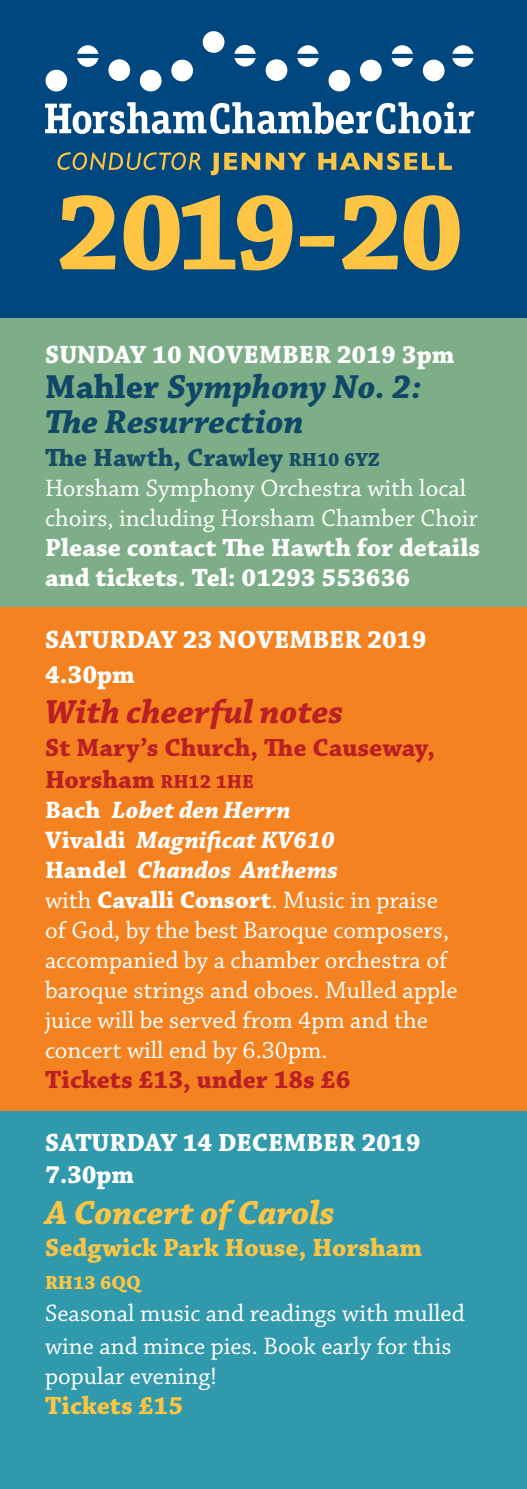
<style>
.page{position:relative;width:527px;height:1489px;background:#fff}
.page>*{position:absolute;margin:0;border:0;box-sizing:border-box;transform-origin:0 0}
.t1{font:700 114.75px "Chaparral Pro";letter-spacing:-.05em;color:#fec544}
.t2{font:italic 700 35px/35px "Chaparral Pro";color:#0e4866}
.t3{font:italic 700 35px "Chaparral Pro";color:#ba1f24}
.t4{font:italic 700 35px "Chaparral Pro";color:#fec544}
.t5{font:700 26.25px/30px "Chaparral Pro";color:#fff}
.t6{font:700 26.25px/32.5px "Chaparral Pro";color:#ba1f24}
.t7{font:700 26.25px "Chaparral Pro";color:#fec544}
.t8{font:700 26.25px "Chaparral Pro";color:#154b65}
.t9{font:25px/30px "Chaparral Pro";color:#fff}
.t10{font:700 20px "Chaparral Pro";color:#fec544}
.s1{font-style:normal}
.s2{font-size:20px}
.s3{font-weight:700}
.s4{font-weight:700;font-style:italic}
</style>
<div class="page">
<div style="left:0;top:0;width:526px;height:318px;background:#004780"></div>
<div style="left:0;top:318px;width:526px;height:289px;background:#7dae87"></div>
<div style="left:0;top:607px;width:526px;height:503px;background:#f58220"></div>
<div style="left:0;top:1110px;width:526px;height:378px;background:#3199ac"></div>
<svg style="left:57px;top:152px;width:394px;height:23px"></svg>
<svg style="left:45px;top:102px;width:429px;height:32px"></svg>
<div style="left:45px;top:70px;width:22px;height:21px;background:#fff;border-radius:50%"></div>
<svg style="left:77px;top:45px;width:21px;height:22px"></svg>
<div style="left:108px;top:59px;width:22px;height:22px;background:#fff;border-radius:50%"></div>
<div style="left:140px;top:70px;width:21px;height:21px;background:#fff;border-radius:50%"></div>
<div style="left:171px;top:60px;width:22px;height:21px;background:#fff;border-radius:50%"></div>
<div style="left:202px;top:31px;width:22px;height:22px;background:#fff;border-radius:50%"></div>
<div style="left:265px;top:59px;width:22px;height:22px;background:#fff;border-radius:50%"></div>
<div style="left:328px;top:70px;width:22px;height:21px;background:#fff;border-radius:50%"></div>
<div style="left:359px;top:60px;width:22px;height:21px;background:#fff;border-radius:50%"></div>
<div style="left:422px;top:60px;width:22px;height:21px;background:#fff;border-radius:50%"></div>
<svg style="left:234px;top:45px;width:21px;height:22px"></svg>
<svg style="left:297px;top:45px;width:21px;height:22px"></svg>
<svg style="left:391px;top:45px;width:21px;height:22px"></svg>
<svg style="left:452px;top:45px;width:21px;height:22px"></svg>
<h1 class="t1" style="left:56px;top:165px;width:409px">2019 - 20</h1>
<p class="t5" style="left:45px;top:340px;width:410px">SUNDAY 10 NOVEMBER 2019 3pm</p>
<h2 class="t2" style="left:45px;top:371px;width:378px"><span class="s1">Mahler</span> Symphony No. 2:<br>The Resurrection</h2>
<p class="t8" style="left:45px;top:441px;width:336px">The Hawth, Crawley <span class="s2">RH10 6YZ</span></p>
<p class="t9" style="left:45px;top:473px;width:434px">Horsham Symphony Orchestra with local choirs, including Horsham Chamber Choir</p>
<p class="t5" style="left:45px;top:533px;width:436px">Please contact The Hawth for details and tickets. Tel: 01293 553636</p>
<p class="t5" style="left:45px;top:623px;width:382px;line-height:35px">SATURDAY 23 NOVEMBER 2019<br>4.30pm</p>
<h2 class="t3" style="left:45px;top:691px;width:299px">With cheerful notes</h2>
<p class="t6" style="left:45px;top:732px;width:391px">St Mary’s Church, The Causeway,<br>Horsham <span class="s2">RH12 1HE</span></p>
<p class="t9" style="left:45px;top:796px;width:414px"><span class="s3">Bach</span> <span class="s4">Lobet den Herrn<br></span><span class="s3">Vivaldi</span> <span class="s4">Magnificat KV610<br></span><span class="s3">Handel</span> <span class="s4">Chandos Anthems<br></span>with <span class="s3">Cavalli Consort</span>. Music in praise of God, by the best Baroque composers, accompanied by a chamber orchestra of baroque strings and oboes. Mulled apple juice will be served from 4pm and the concert will end by 6.30pm.</p>
<p class="t6" style="left:45px;top:1064px;width:307px">Tickets £13, under 18s £6</p>
<p class="t5" style="left:45px;top:1127px;width:376px;line-height:32.5px">SATURDAY 14 DECEMBER 2019<br>7.30pm</p>
<h2 class="t4" style="left:45px;top:1191px;width:291px">A Concert of Carols</h2>
<p class="t7" style="left:45px;top:1231px;width:378px">Sedgwick Park House, Horsham</p>
<p class="t10" style="left:45px;top:1270px;width:97px">RH13 6QQ</p>
<p class="t9" style="left:45px;top:1297px;width:421px;line-height:32.5px">Seasonal music and readings with mulled wine and mince pies. Book early for this</p>
<p class="t9" style="left:45px;top:1361px;width:173px">popular evening!</p>
<p class="t7" style="left:45px;top:1389px;width:139px">Tickets £15</p>
</div>
